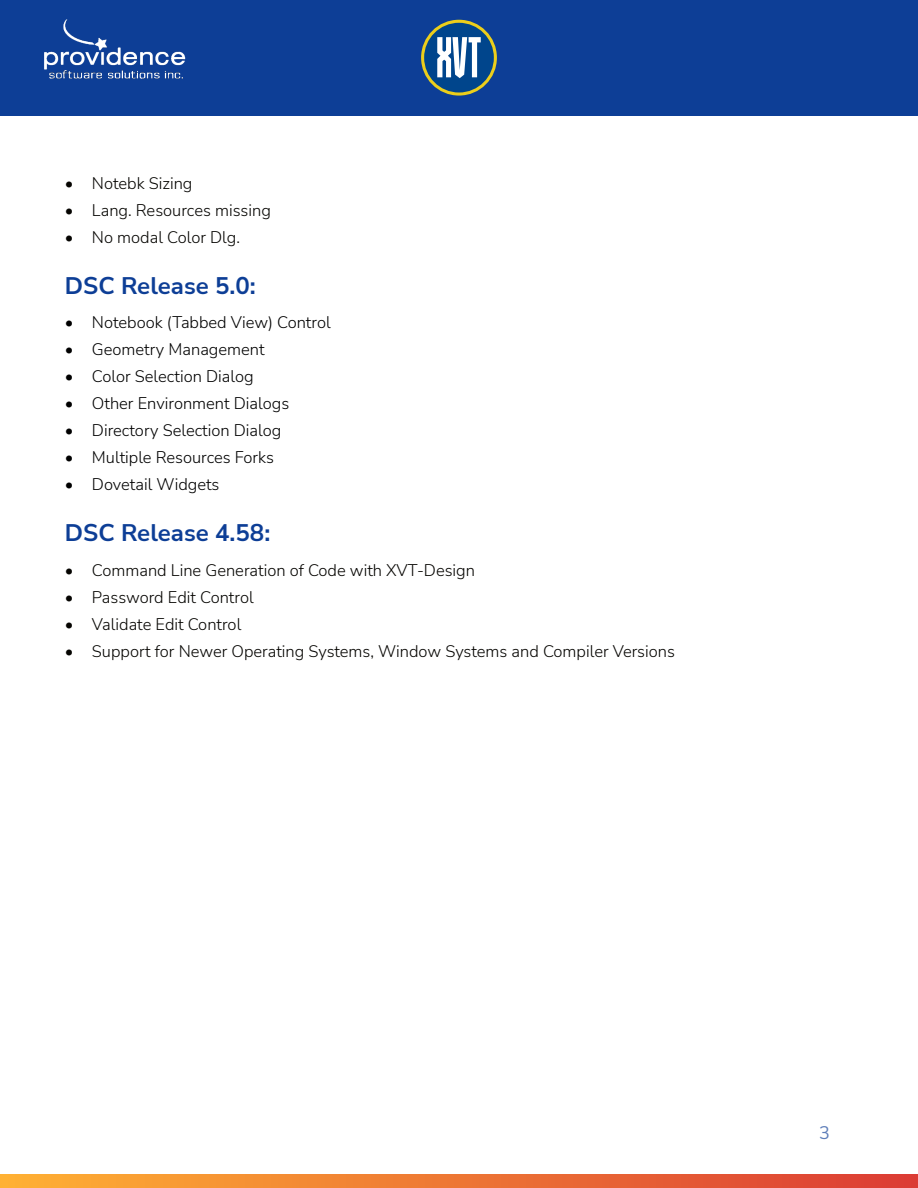
<style>
.page{position:relative;width:918px;height:1188px;background:#fff}
.page>*{position:absolute;margin:0;border:0;box-sizing:border-box;transform-origin:0 0}
.t1{font:700 24px "Nunito Sans";color:#0d3e96}
.t2{font:18px "Nunito Sans";color:#5e7eb9}
.t3{font:300 16.5px "Nunito Sans";color:#050401}
.t4{font:300 16.5px "Nunito Sans";color:#000}
</style>
<div class="page">
<div style="left:0;top:0;width:918px;height:115px;background:#0d3e96"></div>
<svg style="left:0;top:1174px;width:918px;height:14px;background:#ed7633"></svg>
<img style="left:44px;top:19px;width:142px;height:60px">
<svg style="left:421px;top:20px;width:76px;height:76px"></svg>
<p class="t3" style="left:65px;top:172px;width:129px">• Notebk Sizing</p>
<p class="t3" style="left:65px;top:199px;width:207px">• Lang. Resources missing</p>
<p class="t3" style="left:65px;top:226px;width:177px">• No modal Color Dlg.</p>
<h1 class="t1" style="left:65px;top:270px;width:192px">DSC Release 5.0:</h1>
<p class="t4" style="left:65px;top:312px;width:267px">• Notebook (Tabbed View) Control</p>
<p class="t4" style="left:65px;top:339px;width:201px">• Geometry Management</p>
<p class="t4" style="left:65px;top:366px;width:190px">• Color Selection Dialog</p>
<p class="t4" style="left:65px;top:393px;width:226px">• Other Environment Dialogs</p>
<p class="t4" style="left:65px;top:420px;width:218px">• Directory Selection Dialog</p>
<p class="t4" style="left:65px;top:447px;width:210px">• Multiple Resources Forks</p>
<p class="t4" style="left:65px;top:474px;width:156px">• Dovetail Widgets</p>
<h1 class="t1" style="left:65px;top:517px;width:207px">DSC Release 4.58:</h1>
<p class="t3" style="left:65px;top:559px;width:412px">• Command Line Generation of Code with XVT-Design</p>
<p class="t3" style="left:65px;top:586px;width:190px">• Password Edit Control</p>
<p class="t3" style="left:65px;top:613px;width:178px">• Validate Edit Control</p>
<p class="t3" style="left:65px;top:640px;width:612px">• Support for Newer Operating Systems, Window Systems and Compiler Versions</p>
<p class="t2" style="left:819px;top:1121px;width:12px">3</p>
</div>
